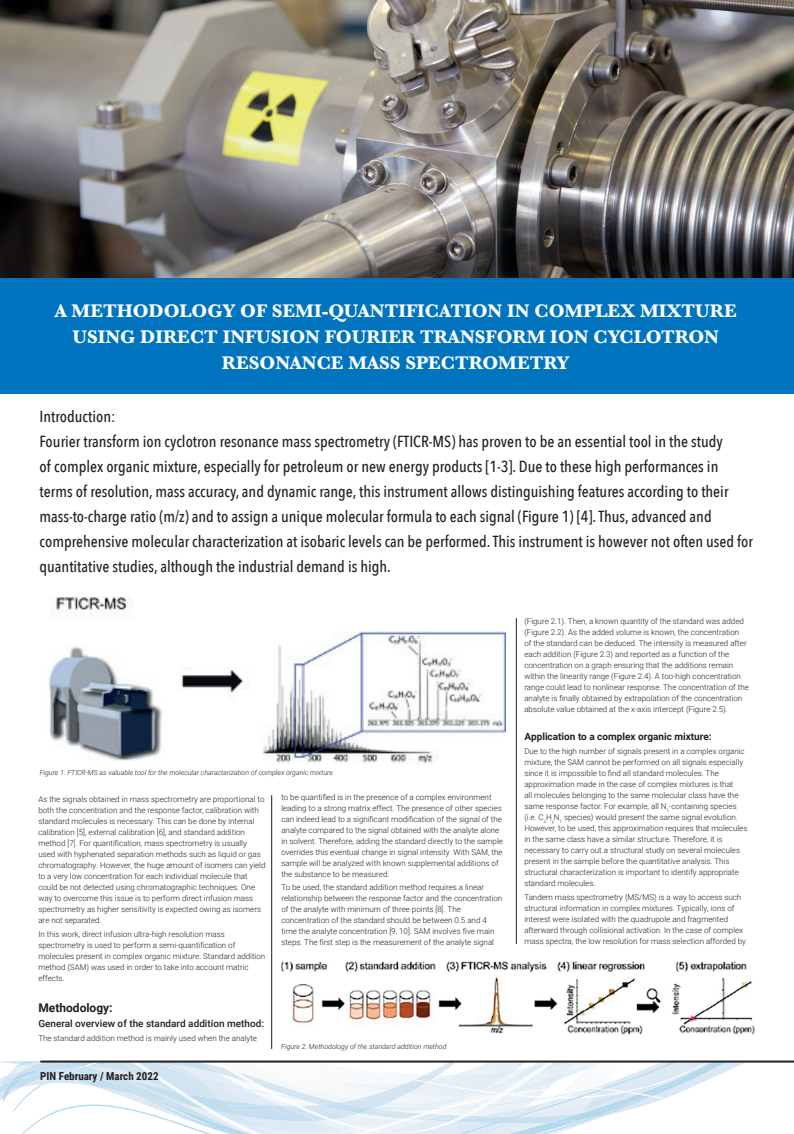
<style>
.page{position:relative;width:794px;height:1134px;background:#fff}
.page>*{position:absolute;margin:0;border:0;box-sizing:border-box;transform-origin:0 0}
.t1{font:700 19px/26px "Baskerville";color:#fff;text-align:center}
.t2{font:500 16px/25px "Avenir Next Condensed";color:#231f20}
.t3{font:700 12px "Roboto";color:#231f20}
.t4{font:700 11px "Roboto Condensed";color:#231f20}
.t5{font:500 10px "Roboto";color:#231f20}
.t6{font:700 10px "Roboto";color:#231f20}
.t7{font:300 8px/11px "Roboto";color:#231f20}
.t8{font:italic 300 7px "Roboto";color:#231f20}
</style>
<div class="page">
<svg style="left:0;top:1061px;width:780px;height:73px"></svg>
<hr style="left:40px;top:1060px;width:754px;height:2px;background:#231f20">
<hr style="left:516px;top:618px;width:1px;height:326px;background:#231f20">
<img style="left:0;top:0;width:794px;height:278px">
<div style="left:0;top:278px;width:794px;height:115px;background:#0074be"></div>
<hr style="left:271px;top:795px;width:1px;height:254px;background:#231f20">
<img style="left:49px;top:597px;width:457px;height:167px">
<img style="left:282px;top:962px;width:472px;height:73px">
<h1 class="t1" style="left:55px;top:298px;width:683px">A METHODOLOGY OF SEMI-QUANTIFICATION IN COMPLEX MIXTURE<br>USING DIRECT INFUSION FOURIER TRANSFORM ION CYCLOTRON<br>RESONANCE MASS SPECTROMETRY</h1>
<p class="t2" style="left:40px;top:404px;width:715px">Introduction:<br>Fourier transform ion cyclotron resonance mass spectrometry (FTICR-MS) has proven to be an essential tool in the study<br>of complex organic mixture, especially for petroleum or new energy products [1-3]. Due to these high performances in terms of resolution, mass accuracy, and dynamic range, this instrument allows distinguishing features according to their mass-to-charge ratio (m/z) and to assign a unique molecular formula to each signal (Figure 1) [4]. Thus, advanced and comprehensive molecular characterization at isobaric levels can be performed. This instrument is however not often used for quantitative studies, although the industrial demand is high.</p>
<p class="t8" style="left:40px;top:767px;width:295px">Figure 1. FTICR-MS as valuable tool for the molecular characterization of complex organic mixture</p>
<p class="t7" style="left:38px;top:794px;width:229px">As the signals obtained in mass spectrometry are proportional to both the concentration and the response factor, calibration with standard molecules is necessary. This can be done by internal calibration [5], external calibration [6], and standard addition method [7]. For quantification, mass spectrometry is usually used with hyphenated separation methods such as liquid or gas chromatography. However, the huge amount of isomers can yield to a very low concentration for each individual molecule that could be not detected using chromatographic techniques. One way to overcome this issue is to perform direct infusion mass spectrometry as higher sensitivity is expected owing as isomers are not separated.</p>
<p class="t7" style="left:38px;top:929px;width:228px">In this work, direct infusion ultra-high resolution mass spectrometry is used to perform a semi-quantification of molecules present in complex organic mixture. Standard addition method (SAM) was used in order to take into account matric effects.</p>
<h3 class="t3" style="left:38px;top:999px;width:76px">Methodology:</h3>
<p class="t5" style="left:38px;top:1016px;width:227px">General overview of the standard addition method:</p>
<p class="t7" style="left:38px;top:1032px;width:220px">The standard addition method is mainly used when the analyte</p>
<h3 class="t4" style="left:40px;top:1068px;width:120px">PIN February / March 2022</h3>
<p class="t7" style="left:281px;top:791px;width:223px">to be quantified is in the presence of a complex environment leading to a strong matrix effect. The presence of other species can indeed lead to a significant modification of the signal of the analyte compared to the signal obtained with the analyte alone in solvent. Therefore, adding the standard directly to the sample overrides this eventual change in signal intensity. With SAM, the sample will be analyzed with known supplemental additions of the substance to be measured.</p>
<p class="t7" style="left:281px;top:882px;width:222px">To be used, the standard addition method requires a linear relationship between the response factor and the concentration of the analyte with minimum of three points [8]. The concentration of the standard should be between 0.5 and 4 time the analyte concentration [9, 10]. SAM involves five main steps. The first step is the measurement of the analyte signal</p>
<p class="t8" style="left:281px;top:1041px;width:167px">Figure 2. Methodology of the standard addition method</p>
<p class="t7" style="left:524px;top:615px;width:226px">(Figure 2.1). Then, a known quantity of the standard was added (Figure 2.2). As the added volume is known, the concentration<br>of the standard can be deduced. The intensity is measured after each addition (Figure 2.3) and reported as a function of the concentration on a graph ensuring that the additions remain within the linearity range (Figure 2.4). A too-high concentration range could lead to nonlinear response. The concentration of the analyte is finally obtained by extrapolation of the concentration absolute value obtained at the x-axis intercept (Figure 2.5).</p>
<p class="t6" style="left:524px;top:730px;width:189px">Application to a complex organic mixture:</p>
<p class="t7" style="left:524px;top:745px;width:225px">Due to the high number of signals present in a complex organic mixture, the SAM cannot be performed on all signals especially since it is impossible to find all standard molecules. The approximation made in the case of complex mixtures is that<br>all molecules belonging to the same molecular class have the same response factor. For example, all N<sub>1</sub>-containing species (i.e. C<sub>x</sub>H<sub>y</sub>N<sub>1</sub> species) would present the same signal evolution.<br>However, to be used, this approximation requires that molecules in the same class have a similar structure. Therefore, it is necessary to carry out a structural study on several molecules present in the sample before the quantitative analysis. This structural characterization is important to identify appropriate standard molecules.</p>
<p class="t7" style="left:524px;top:891px;width:223px">Tandem mass spectrometry (MS/MS) is a way to access such structural information in complex mixtures. Typically, ions of interest were isolated with the quadrupole and fragmented afterward through collisional activation. In the case of complex mass spectra, the low resolution for mass selection afforded by</p>
</div>
